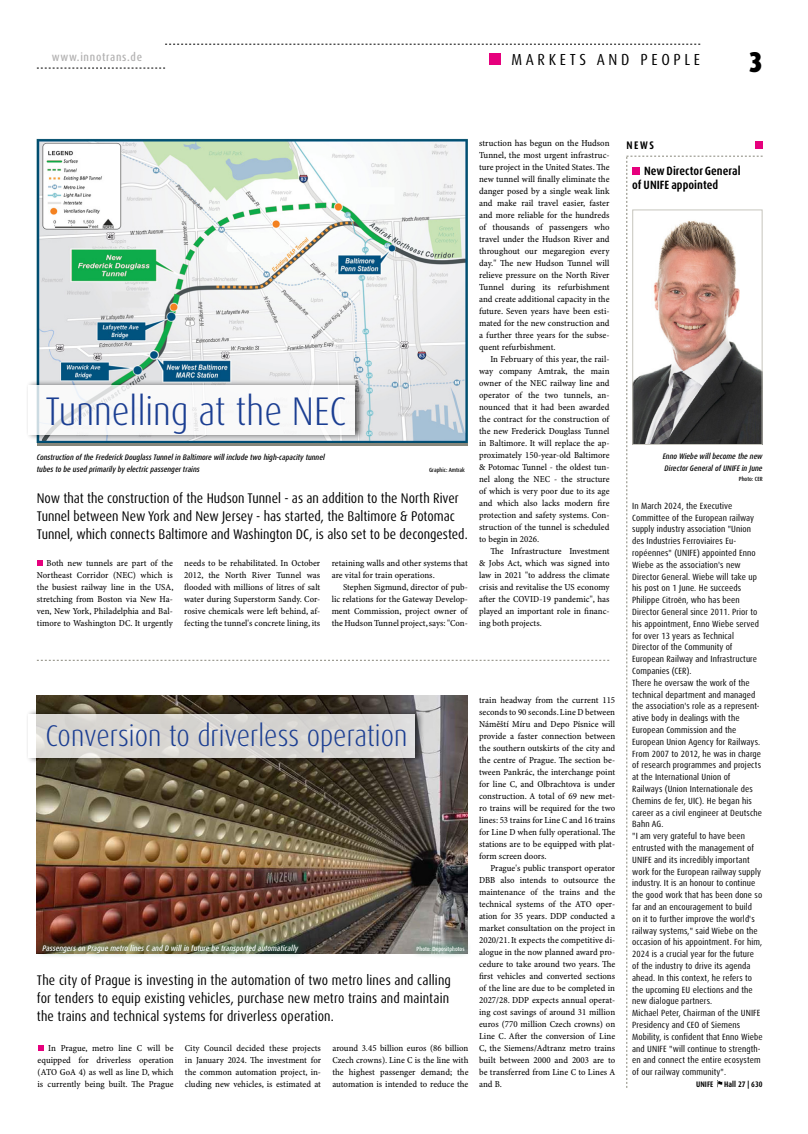
<style>
.page{position:relative;width:808px;height:1134px;background:#fff}
.page>*{position:absolute;margin:0;border:0;box-sizing:border-box;transform-origin:0 0}
.t1{font:300 condensed 40px "Dax OT";color:#1b3e92}
.t2{font:300 condensed 30px "Dax OT";color:#1b3e92}
.t3{font:900 condensed 28.7px "Dax OT";color:#000}
.t4{font:condensed 16px "Dax OT";letter-spacing:.23em;color:#000}
.t5{font:condensed 14px/18px "Dax OT";color:#000}
.t6{font:700 condensed 12px/14px "Dax OT";letter-spacing:.005em;color:#000}
.t7{font:500 condensed 11.6px "Dax OT";letter-spacing:.06em;color:#b3b2b2}
.t8{font:700 condensed 11px "Dax OT";color:#000}
.t9{font:9.2px/12px "Minion Pro Cn Capt";color:#000;text-align:justify}
.t10{font:condensed 9px/11.8px "Dax OT";letter-spacing:.01em;color:#000}
.t11{font:italic 500 condensed 8px/12px "Dax OT";color:#000}
.t12{font:italic 500 condensed 8px "Dax OT";color:#fff}
.t13{font:700 condensed 8px "Dax OT";letter-spacing:.005em;color:#000}
.t14{font:500 condensed 6px "Dax OT";color:#000}
.t15{font:500 condensed 6px "Dax OT";color:#fff}
</style>
<div class="page">
<svg style="left:165px;top:44px;width:535px;height:1px"></svg>
<svg style="left:37px;top:68px;width:128px;height:1px"></svg>
<div style="left:489px;top:53px;width:11px;height:12px;background:#e6007d"></div>
<img style="left:37px;top:139px;width:431px;height:303px">
<svg style="left:37px;top:560px;width:6px;height:6px"></svg>
<div style="left:25px;top:379px;width:339px;height:62px;background:#000;opacity:.75"></div>
<div style="left:28px;top:386px;width:327px;height:49px;background:#fff"></div>
<img style="left:37px;top:696px;width:431px;height:240px">
<div style="left:25px;top:708px;width:399px;height:56px;background:#000;opacity:.75"></div>
<svg style="left:28px;top:714px;width:387px;height:44px;fill:#d7d5d2"></svg>
<svg style="left:38px;top:1045px;width:6px;height:6px"></svg>
<div style="left:35px;top:936px;width:437px;height:24px;background:#006d41;opacity:.49"></div>
<div style="left:755px;top:141px;width:8px;height:8px;background:#e6007d"></div>
<svg style="left:626px;top:156px;width:137px;height:932px"></svg>
<svg style="left:37px;top:660px;width:572px;height:1px"></svg>
<p class="t7" style="left:52px;top:50px;width:92px">www.innotrans.de</p>
<h3 class="t4" style="left:511px;top:49px;width:190px">MARKETS AND PEOPLE</h3>
<h3 class="t3" style="left:749px;top:44px;width:16px">3</h3>
<h1 class="t1" style="left:45px;top:386px;width:303px">Tunnelling at the NEC</h1>
<p class="t11" style="left:37px;top:452px;width:290px">Construction of the Frederick Douglass Tunnel in Baltimore will include two high-capacity tunnel tubes to be used primarily by electric passenger trains</p>
<p class="t14" style="left:429px;top:466px;width:37px">Graphic: Amtrak</p>
<p class="t5" style="left:37px;top:489px;width:432px">Now that the construction of the Hudson Tunnel - as an addition to the North River<br>Tunnel between New York and New Jersey - has started, the Baltimore &amp; Potomac<br>Tunnel, which connects Baltimore and Washington DC, is also set to be decongested.</p>
<p class="t9" style="left:332px;top:557px;width:138px">retaining walls and other systems that are vital for train operations.</p>
<p class="t9" style="left:332px;top:581px;width:138px;text-indent:11px">Stephen Sigmund, director of pub&shy;lic relations for the Gateway Develop&shy;ment Commission, project owner of the Hudson Tunnel project, says: "Con-</p>
<p class="t9" style="left:37px;top:557px;width:138px;text-indent:10px">Both new tunnels are part of the Northeast Corridor (NEC) which is the busiest railway line in the USA, stretching from Boston via New Ha&shy;ven, New York, Philadelphia and Bal&shy;timore to Washington DC. It urgently</p>
<p class="t9" style="left:184px;top:557px;width:138px">needs to be rehabilitated. In October 2012, the North River Tunnel was flooded with millions of litres of salt water during Superstorm Sandy. Cor&shy;rosive chemicals were left behind, af&shy;fecting the tunnel's concrete lining, its</p>
<p class="t9" style="left:479px;top:137px;width:132px">struction has begun on the Hudson Tunnel, the most urgent infrastruc&shy;ture project in the United States. The new tunnel will finally eliminate the danger posed by a single weak link and make rail travel easier, faster and more reliable for the hundreds of thousands of passengers who travel under the Hudson River and throughout our megaregion every day." The new Hudson Tunnel will relieve pressure on the North River Tunnel during its refurbishment and create additional capacity in the future. Seven years have been esti&shy;mated for the new construction and a further three years for the subse&shy;quent refurbishment.</p>
<p class="t9" style="left:479px;top:353px;width:132px;text-indent:11px">In February of this year, the rail&shy;way company Amtrak, the main owner of the NEC railway line and operator of the two tunnels, an&shy;nounced that it had been awarded the contract for the construction of the new Frederick Douglass Tunnel in Baltimore. It will replace the ap&shy;proximately 150-year-old Baltimore &amp; Potomac Tunnel - the oldest tun&shy;nel along the NEC - the structure of which is very poor due to its age and which also lacks modern fire protection and safety systems. Con&shy;struction of the tunnel is scheduled to begin in 2026.</p>
<p class="t9" style="left:479px;top:545px;width:132px;text-indent:11px">The Infrastructure Investment &amp; Jobs Act, which was signed into law in 2021 "to address the climate crisis and revitalise the US economy after the COVID-19 pandemic", has played an important role in financ&shy;ing both projects.</p>
<h2 class="t2" style="left:45px;top:717px;width:364px">Conversion to driverless operation</h2>
<p class="t12" style="left:43px;top:943px;width:257px">Passengers on Prague metro lines C and D will in future be transported automatically</p>
<p class="t15" style="left:417px;top:944px;width:49px">Photo: Depositphotos</p>
<h3 class="t5" style="left:37px;top:971px;width:416px">The city of Prague is investing in the automation of two metro lines and calling for tenders to equip existing vehicles, purchase new metro trains and maintain the trains and technical systems for driverless operation.</h3>
<p class="t9" style="left:38px;top:1042px;width:138px;text-indent:11px">In Prague, metro line C will be equipped for driverless operation (ATO GoA 4) as well as line D, which is currently being built. The Prague</p>
<p class="t9" style="left:185px;top:1042px;width:138px">City Council decided these projects in January 2024. The investment for the common automation project, in&shy;cluding new vehicles, is estimated at</p>
<p class="t9" style="left:332px;top:1042px;width:138px">around 3.45 billion euros (86 billion Czech crowns). Line C is the line with the highest passenger demand; the automation is intended to reduce the</p>
<p class="t9" style="left:479px;top:694px;width:138px">train headway from the current 115 seconds to 90 seconds. Line D between Náměští Míru and Depo Písnice will provide a faster connection between the southern outskirts of the city and the centre of Prague. The section be&shy;tween Pankrác, the interchange point for line C, and Olbrachtova is under construction. A total of 69 new met&shy;ro trains will be required for the two lines: 53 trains for Line C and 16 trains for Line D when fully operational. The stations are to be equipped with plat&shy;form screen doors.</p>
<p class="t9" style="left:479px;top:862px;width:138px;text-indent:11px">Prague's public transport operator DBB also intends to outsource the maintenance of the trains and the technical systems of the ATO oper&shy;ation for 35 years. DDP conducted a market consultation on the project in 2020/21. It expects the competitive di&shy;alogue in the now planned award pro&shy;cedure to take around two years. The first vehicles and converted sections of the line are due to be completed in 2027/28. DDP expects annual operat&shy;ing cost savings of around 31 million euros (770 million Czech crowns) on Line C. After the conversion of Line C, the Siemens/Adtranz metro trains built between 2000 and 2003 are to be transferred from Line C to Lines A and B.</p>
<p class="t8" style="left:627px;top:138px;width:29px">NEWS</p>
<h3 class="t6" style="left:632px;top:164px;width:110px;text-indent:12px">New Director General of UNIFE appointed</h3>
<p class="t11" style="left:663px;top:451px;width:101px">Enno Wiebe will become the new<br>Director General of UNIFE in June</p>
<p class="t14" style="left:739px;top:475px;width:25px">Photo: CER</p>
<p class="t10" style="left:632px;top:500px;width:132px">In March 2024, the Executive<br>Committee of the European railway supply industry association "Union des Industries Ferroviaires Eu&shy;ropéennes" (UNIFE) appointed Enno<br>Wiebe as the association's new<br>Director General. Wiebe will take up his post on 1 June. He succeeds<br>Philippe Citroën, who has been<br>Director General since 2011. Prior to his appointment, Enno Wiebe served for over 13 years as Technical<br>Director of the Community of<br>European Railway and Infrastructure<br>Companies (CER).<br>There he oversaw the work of the technical department and managed the association's role as a represent&shy;ative body in dealings with the<br>European Commission and the<br>European Union Agency for Railways.<br>From 2007 to 2012, he was in charge of research programmes and projects at the International Union of<br>Railways (Union Internationale des<br>Chemins de fer, UIC). He began his career as a civil engineer at Deutsche<br>Bahn AG.<br>"I am very grateful to have been entrusted with the management of<br>UNIFE and its incredibly important work for the European railway supply industry. It is an honour to continue the good work that has been done so far and an encouragement to build on it to further improve the world's railway systems," said Wiebe on the occasion of his appointment. For him,<br>2024 is a crucial year for the future of the industry to drive its agenda ahead. In this context, he refers to the upcoming EU elections and the new dialogue partners.<br>Michael Peter, Chairman of the UNIFE<br>Presidency and CEO of Siemens<br>Mobility, is confident that Enno Wiebe and UNIFE "will continue to strength&shy;en and connect the entire ecosystem of our railway community".</p>
<p class="t13" style="left:696px;top:1079px;width:19px">UNIFE</p>
<p class="t13" style="left:724px;top:1079px;width:40px">Hall 27 | 630</p>
</div>
